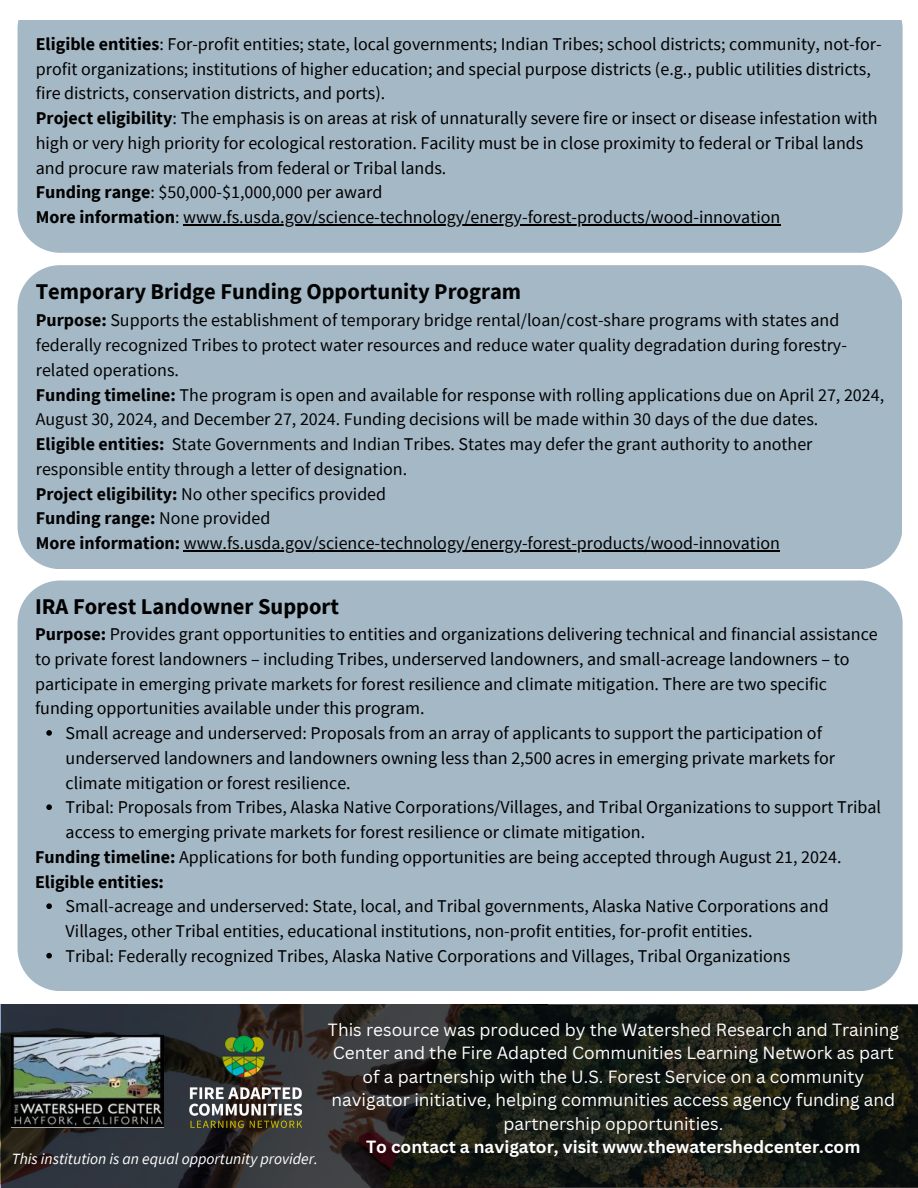
<style>
.page{position:relative;width:918px;height:1188px;background:#fff}
.page>*{position:absolute;margin:0;border:0;box-sizing:border-box;transform-origin:0 0}
.t1{font:700 22.5px "Source Sans Pro";color:#000}
.t2{font:18px/24.8px "Source Sans Pro";color:#000}
.t3{font:700 18px "Source Sans Pro";color:#000}
.t4{font:17.25px/23.5px "Canva Sans";color:#fff;text-align:center}
.t5{font:700 17.25px "Canva Sans";color:#fff}
.t6{font:italic 15.6px "Source Sans Pro";color:#fff}
.s1{font-weight:700}
</style>
<div class="page">
<div style="left:18px;top:265px;width:884px;height:304px;background:#a5b8c6"></div>
<hr style="left:184px;top:550px;width:596px;height:1px;background:#000">
<div style="left:18px;top:20px;width:885px;height:233px;background:#a5b8c6"></div>
<hr style="left:183px;top:224px;width:597px;height:1px;background:#000">
<div style="left:18px;top:581px;width:885px;height:410px;background:#a5b8c6"></div>
<svg style="left:46px;top:730px;width:6px;height:6px"></svg>
<svg style="left:46px;top:804px;width:6px;height:6px"></svg>
<svg style="left:46px;top:903px;width:6px;height:6px"></svg>
<svg style="left:46px;top:953px;width:6px;height:5px"></svg>
<svg style="left:1px;top:1004px;width:917px;height:184px;background:#1f211e"></svg>
<img style="left:12px;top:1036px;width:152px;height:92px">
<img style="left:190px;top:1036px;width:111px;height:92px">
<p class="t2" style="left:36px;top:31px;width:847px"><span class="s1">Eligible entities</span>: For-profit entities; state, local governments; Indian Tribes; school districts; community, not-for&shy;profit organizations; institutions of higher education; and special purpose districts (e.g., public utilities districts, fire districts, conservation districts, and ports).<br><span class="s1">Project eligibility</span>: The emphasis is on areas at risk of unnaturally severe fire or insect or disease infestation with high or very high priority for ecological restoration. Facility must be in close proximity to federal or Tribal lands and procure raw materials from federal or Tribal lands.<br><span class="s1">Funding range</span>: $50,000-$1,000,000 per award<br><span class="s1">More information</span>: www.fs.usda.gov/science-technology/energy-forest-products/wood-innovation</p>
<p class="t1" style="left:36px;top:277px;width:487px">Temporary Bridge Funding Opportunity Program</p>
<p class="t2" style="left:36px;top:308px;width:850px"><span class="s1">Purpose:</span> Supports the establishment of temporary bridge rental/loan/cost-share programs with states and federally recognized Tribes to protect water resources and reduce water quality degradation during forestry&shy;related operations.<br><span class="s1">Funding timeline:</span> The program is open and available for response with rolling applications due on April 27, 2024, August 30, 2024, and December 27, 2024. Funding decisions will be made within 30 days of the due dates.<br><span class="s1">Eligible entities:</span> State Governments and Indian Tribes. States may defer the grant authority to another responsible entity through a letter of designation.<br><span class="s1">Project eligibility:</span> No other specifics provided<br><span class="s1">Funding range:</span> None provided<br><span class="s1">More information:</span> www.fs.usda.gov/science-technology/energy-forest-products/wood-innovation</p>
<p class="t1" style="left:35px;top:592px;width:306px">IRA Forest Landowner Support</p>
<p class="t2" style="left:35px;top:621px;width:844px"><span class="s1">Purpose:</span> Provides grant opportunities to entities and organizations delivering technical and financial assistance</p>
<p class="t2" style="left:35px;top:646px;width:816px">to private forest landowners – including Tribes, underserved landowners, and small-acreage landowners – to</p>
<p class="t2" style="left:35px;top:671px;width:793px">participate in emerging private markets for forest resilience and climate mitigation. There are two specific</p>
<p class="t2" style="left:35px;top:696px;width:391px">funding opportunities available under this program.</p>
<p class="t2" style="left:66px;top:720px;width:758px">Small acreage and underserved: Proposals from an array of applicants to support the participation of</p>
<p class="t2" style="left:66px;top:745px;width:771px">underserved landowners and landowners owning less than 2,500 acres in emerging private markets for</p>
<p class="t2" style="left:66px;top:770px;width:287px">climate mitigation or forest resilience.</p>
<p class="t2" style="left:66px;top:795px;width:817px">Tribal: Proposals from Tribes, Alaska Native Corporations/Villages, and Tribal Organizations to support Tribal</p>
<p class="t2" style="left:66px;top:819px;width:581px">access to emerging private markets for forest resilience or climate mitigation.</p>
<p class="t2" style="left:35px;top:844px;width:808px"><span class="s1">Funding timeline:</span> Applications for both funding opportunities are being accepted through August 21, 2024.</p>
<p class="t3" style="left:35px;top:870px;width:130px">Eligible entities:</p>
<p class="t2" style="left:66px;top:894px;width:765px">Small-acreage and underserved: State, local, and Tribal governments, Alaska Native Corporations and<br>Villages, other Tribal entities, educational institutions, non-profit entities, for-profit entities.<br>Tribal: Federally recognized Tribes, Alaska Native Corporations and Villages, Tribal Organizations</p>
<p class="t6" style="left:12px;top:1149px;width:308px">This institution is an equal opportunity provider.</p>
<p class="t4" style="left:328px;top:1017px;width:572px">This resource was produced by the Watershed Research and Training Center and the Fire Adapted Communities Learning Network as part of a partnership with the U.S. Forest Service on a community navigator initiative, helping communities access agency funding and partnership opportunities.</p>
<p class="t5" style="left:366px;top:1135px;width:496px">To contact a navigator, visit www.thewatershedcenter.com</p>
</div>
